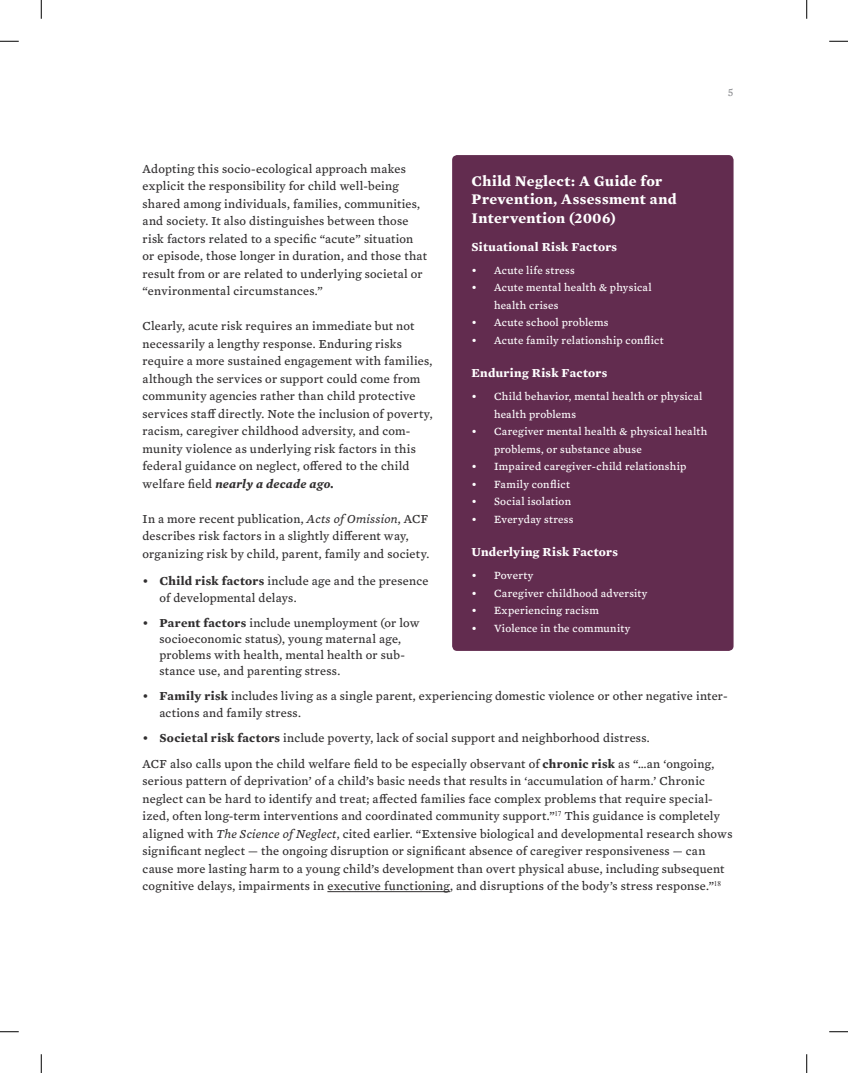
<style>
.page{position:relative;width:848px;height:1073px;background:#fff}
.page>*{position:absolute;margin:0;border:0;box-sizing:border-box;transform-origin:0 0}
.t1{font:700 15px/18.8px "Mercury Text G4";letter-spacing:.02em;color:#fff}
.t2{font:12.5px/17.5px "Mercury Text G4";letter-spacing:.02em;color:#312f30}
.t3{font:700 12.5px "Mercury Text G4";letter-spacing:.02em;color:#fff}
.t4{font:11.25px/17.5px "Mercury Text G4";letter-spacing:.02em;color:#fff}
.t5{font:11.25px "Mercury Text G4";color:#919295}
.s1{font-weight:700;font-style:italic}
.s2{font-style:italic}
.s3{font-weight:700}
</style>
<div class="page">
<hr style="left:327px;top:891px;width:123px;height:1px;background:#312f30">
<div style="left:452px;top:155px;width:281px;height:496px;background:#622c4f;border-radius:5px"></div>
<svg style="left:0;top:40px;width:19px;height:2px"></svg>
<svg style="left:829px;top:40px;width:19px;height:2px"></svg>
<svg style="left:0;top:1031px;width:19px;height:1px"></svg>
<svg style="left:829px;top:1031px;width:19px;height:1px"></svg>
<svg style="left:40px;top:0;width:2px;height:19px"></svg>
<svg style="left:40px;top:1054px;width:2px;height:18px"></svg>
<svg style="left:806px;top:0;width:1px;height:19px"></svg>
<svg style="left:806px;top:1054px;width:1px;height:18px"></svg>
<p class="t5" style="left:727px;top:84px;width:7px">5</p>
<p class="t2" style="left:142px;top:159px;width:286px">Adopting this socio-ecological approach makes explicit the responsibility for child well-being shared among individuals, families, communities, and society. It also distinguishes between those risk factors related to a specific “acute” situation or episode, those longer in duration, and those that result from or are related to underlying societal or “environmental circumstances.”</p>
<p class="t2" style="left:142px;top:316px;width:291px">Clearly, acute risk requires an immediate but not necessarily a lengthy response. Enduring risks require a more sustained engagement with families, although the services or support could come from community agencies rather than child protective services staff directly. Note the inclusion of poverty, racism, caregiver childhood adversity, and com&shy;munity violence as underlying risk factors in this federal guidance on neglect, offered to the child welfare field <span class="s1">nearly a decade ago.</span></p>
<p class="t2" style="left:142px;top:509px;width:288px">In a more recent publication, <span class="s2">Acts of Omission</span>, ACF describes risk factors in a slightly different way, organizing risk by child, parent, family and society.</p>
<p class="t2" style="left:159px;top:572px;width:270px;line-height:16.2px;text-indent:-17px">• <span class="s3">Child risk factors</span> include age and the presence of developmental delays.</p>
<p class="t2" style="left:159px;top:613px;width:262px;line-height:16.2px;text-indent:-17px">• <span class="s3">Parent factors</span> include unemployment (or low socioeconomic status), young maternal age, problems with health, mental health or sub&shy;stance use, and parenting stress.</p>
<p class="t2" style="left:159px;top:687px;width:570px;line-height:16.2px;text-indent:-17px">• <span class="s3">Family risk</span> includes living as a single parent, experiencing domestic violence or other negative inter&shy;actions and family stress.</p>
<p class="t2" style="left:142px;top:723px;width:573px;line-height:26.2px">• <span class="s3">Societal risk factors</span> include poverty, lack of social support and neighborhood distress.<br>ACF also calls upon the child welfare field to be especially observant of <span class="s3">chronic risk</span> as “…an ‘ongoing,</p>
<p class="t2" style="left:142px;top:771px;width:591px">serious pattern of deprivation’ of a child’s basic needs that results in ‘accumulation of harm.’ Chronic neglect can be hard to identify and treat; affected families face complex problems that require special&shy;ized, often long-term interventions and coordinated community support.”<sup>17</sup> This guidance is completely aligned with <span class="s2">The Science of Neglect</span>, cited earlier. “Extensive biological and developmental research shows significant neglect — the ongoing disruption or significant absence of caregiver responsiveness — can cause more lasting harm to a young child’s development than overt physical abuse, including subsequent cognitive delays, impairments in executive functioning, and disruptions of the body’s stress response.”<sup>18</sup></p>
<p class="t1" style="left:471px;top:171px;width:206px">Child Neglect: A Guide for<br>Prevention, Assessment and<br>Intervention (2006)</p>
<p class="t3" style="left:471px;top:237px;width:147px">Situational Risk Factors</p>
<p class="t4" style="left:471px;top:261px;width:105px">• Acute life stress</p>
<p class="t4" style="left:494px;top:278px;width:159px;text-indent:-22px">• Acute mental health &amp; physical health crises</p>
<p class="t4" style="left:471px;top:313px;width:138px">• Acute school problems</p>
<p class="t4" style="left:471px;top:331px;width:194px">• Acute family relationship conflict</p>
<p class="t3" style="left:471px;top:363px;width:137px">Enduring Risk Factors</p>
<p class="t4" style="left:494px;top:387px;width:210px;text-indent:-22px">• Child behavior, mental health or physical health problems</p>
<p class="t4" style="left:494px;top:422px;width:214px;text-indent:-22px">• Caregiver mental health &amp; physical health problems, or substance abuse</p>
<p class="t4" style="left:471px;top:457px;width:216px">• Impaired caregiver-child relationship</p>
<p class="t4" style="left:471px;top:474px;width:100px">• Family conflict</p>
<p class="t4" style="left:471px;top:492px;width:101px">• Social isolation</p>
<p class="t4" style="left:471px;top:509px;width:103px">• Everyday stress</p>
<p class="t3" style="left:471px;top:542px;width:148px">Underlying Risk Factors</p>
<p class="t4" style="left:471px;top:566px;width:63px">• Poverty</p>
<p class="t4" style="left:471px;top:583px;width:177px">• Caregiver childhood adversity</p>
<p class="t4" style="left:471px;top:601px;width:129px">• Experiencing racism</p>
<p class="t4" style="left:471px;top:618px;width:160px">• Violence in the community</p>
</div>
